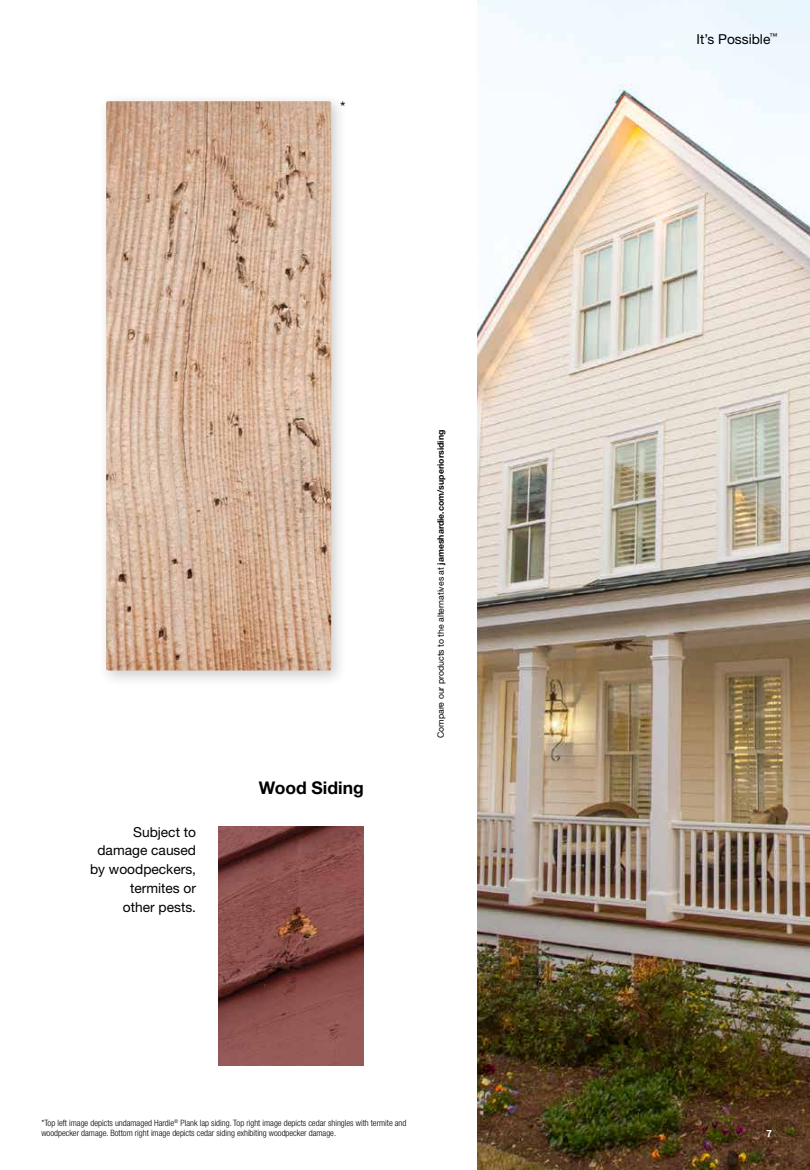
<style>
.page{position:relative;width:810px;height:1170px;background:#fff}
.page>*{position:absolute;margin:0;border:0;box-sizing:border-box;transform-origin:0 0}
.t1{font:700 17.5px "Helvetica Neue LT Pro";color:#000}
.t2{font:300 condensed 16.25px "Helvetica Neue LT Pro";color:#000}
.t3{font:13.75px/18.8px "Helvetica Neue LT Pro";color:#000;text-align:right}
.t4{font:700 10px "Helvetica Neue LT Pro";color:#fff}
.t5{font:300 condensed 8.75px/10px "Helvetica Neue LT Pro";color:#000}
.t6{font:8.75px "Helvetica Neue LT Pro";color:#000}
.s1{font-weight:700}
</style>
<div class="page">
<img style="left:218px;top:827px;width:146px;height:239px">
<div style="left:97px;top:93px;width:251px;height:594px;background:#000;opacity:.2"></div>
<img style="left:106px;top:101px;width:225px;height:569px">
<img style="left:477px;top:0;width:333px;height:1170px">
<h2 class="t2" style="left:340px;top:98px;width:7px">*</h2>
<h3 class="t3" style="left:90px;top:822px;width:107px">Subject to damage caused by woodpeckers, termites or<br>other pests.</h3>
<h1 class="t1" style="left:259px;top:777px;width:106px">Wood Siding</h1>
<p class="t6" style="left:435px;top:738px;width:310px;rotate:-90deg">Compare our products to the alternatives at <span class="s1">jameshardie.com/superiorsiding</span></p>
<p class="t5" style="left:41px;top:1118px;width:367px">*Top left image depicts undamaged Hardie<sup>®</sup> Plank lap siding. Top right image depicts cedar shingles with termite and woodpecker damage. Bottom right image depicts cedar siding exhibiting woodpecker damage.</p>
<h3 class="t3" style="left:697px;top:29px;width:82px">It’s Possible<sup>™</sup></h3>
<p class="t4" style="left:767px;top:1127px;width:7px">7</p>
</div>
